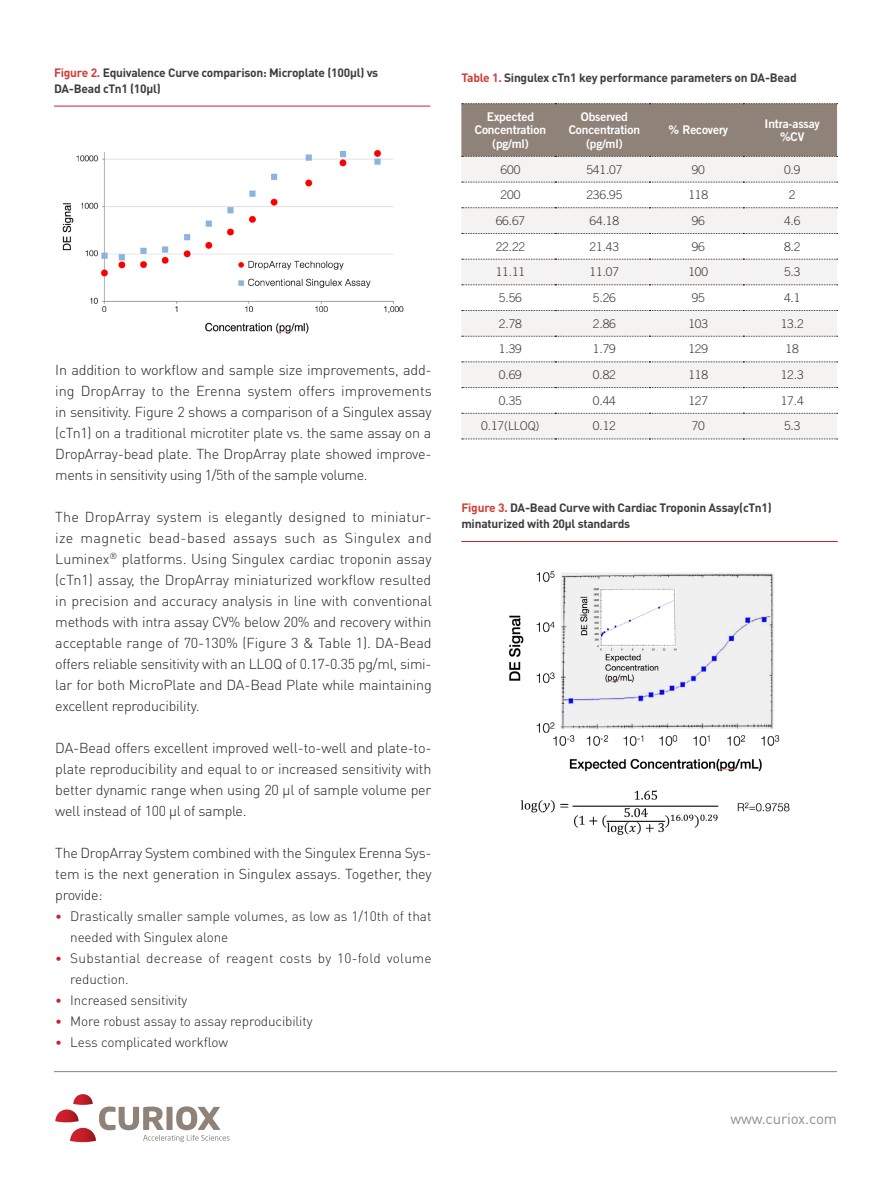
<style>
.page{position:relative;width:893px;height:1187px;background:#fff}
.page>*{position:absolute;margin:0;border:0;box-sizing:border-box;transform-origin:0 0}
.References{font:15px "DIN Pro";letter-spacing:-.01em;color:#978c84}
.Body_text_no_indent{font:300 14.25px/21px "DIN Pro";letter-spacing:-.02em;color:#231f20;text-align:justify}
.t1{font:300 13.5px/21px "DIN Pro";letter-spacing:-.01em;color:#231f20}
.t2{font:300 13.5px/21px "DIN Pro";letter-spacing:.02em;color:#231f20}
.t3{font:700 12px/16.5px "DIN Pro";letter-spacing:-.02em;color:#3e3e3f}
.References-2{font:300 12px "Trade Gothic LT Std";letter-spacing:-.01em;color:#3e3e3f}
.References-3{font:12px/13.5px "Trade Gothic LT Std Bd 2";letter-spacing:-.01em;color:#fff;text-align:center}
.s1{color:#d23d38}
.s2{font-size:12.9px;color:#ce202c}
</style>
<div class="page">
<img style="left:62px;top:149px;width:342px;height:185px">
<img style="left:508px;top:571px;width:282px;height:264px">
<hr style="left:54px;top:106px;width:376px;height:1px;background:#d2202f">
<hr style="left:461px;top:541px;width:377px;height:1px;background:#d2202f">
<svg style="left:461px;top:157px;width:376px;height:282px;fill:#f4f3f1"></svg>
<div style="left:461px;top:103px;width:377px;height:54px;background:#8f8279"></div>
<svg style="left:462px;top:182px;width:376px;height:1px"></svg>
<svg style="left:462px;top:207px;width:376px;height:1px"></svg>
<svg style="left:462px;top:233px;width:376px;height:1px"></svg>
<svg style="left:462px;top:259px;width:376px;height:1px"></svg>
<svg style="left:462px;top:284px;width:376px;height:1px"></svg>
<svg style="left:462px;top:310px;width:376px;height:1px"></svg>
<svg style="left:462px;top:336px;width:376px;height:1px"></svg>
<svg style="left:462px;top:361px;width:376px;height:1px"></svg>
<svg style="left:462px;top:387px;width:376px;height:1px"></svg>
<svg style="left:462px;top:413px;width:376px;height:1px"></svg>
<svg style="left:462px;top:438px;width:376px;height:1px"></svg>
<svg style="left:55px;top:1094px;width:175px;height:47px"></svg>
<hr style="left:54px;top:1071px;width:783px;height:1px;background:#8e837a">
<p class="t3" style="left:54px;top:63px;width:326px"><span class="s1">Figure 2.</span> Equivalence Curve comparison: Microplate (100µl) vs<br>DA-Bead cTn1 (10µl)</p>
<p class="Body_text_no_indent" style="left:55px;top:358px;width:378px">In addition to workflow and sample size improvements, add&shy;ing DropArray to the Erenna system offers improvements in sensitivity. Figure 2 shows a comparison of a Singulex assay (cTn1) on a traditional microtiter plate vs. the same assay on a DropArray-bead plate. The DropArray plate showed improve&shy;ments in sensitivity using 1/5th of the sample volume.</p>
<p class="Body_text_no_indent" style="left:55px;top:505px;width:378px">The DropArray system is elegantly designed to miniatur&shy;ize magnetic bead-based assays such as Singulex and Luminex<sup>®</sup> platforms. Using Singulex cardiac troponin assay (cTn1) assay, the DropArray miniaturized workflow resulted in precision and accuracy analysis in line with conventional methods with intra assay CV% below 20% and recovery within acceptable range of 70-130% (Figure 3 &amp; Table 1). DA-Bead offers reliable sensitivity with an LLOQ of 0.17-0.35 pg/ml, simi&shy;lar for both MicroPlate and DA-Bead Plate while maintaining excellent reproducibility.</p>
<p class="Body_text_no_indent" style="left:55px;top:736px;width:378px">DA-Bead offers excellent improved well-to-well and plate-to&shy;plate reproducibility and equal to or increased sensitivity with better dynamic range when using 20 μl of sample volume per well instead of 100 µl of sample.</p>
<p class="Body_text_no_indent" style="left:55px;top:841px;width:378px">The DropArray System combined with the Singulex Erenna Sys&shy;tem is the next generation in Singulex assays. Together, they provide:</p>
<p class="t1" style="left:70px;top:905px;width:363px;text-indent:-15px"><span class="s2">•</span> Drastically smaller sample volumes, as low as 1/10th of that needed with Singulex alone</p>
<p class="t2" style="left:70px;top:947px;width:363px;text-indent:-15px"><span class="s2">•</span> Substantial decrease of reagent costs by 10-fold volume reduction.</p>
<p class="t1" style="left:55px;top:989px;width:134px"><span class="s2">•</span> Increased sensitivity</p>
<p class="t1" style="left:55px;top:1010px;width:259px"><span class="s2">•</span> More robust assay to assay reproducibility</p>
<p class="t1" style="left:55px;top:1031px;width:174px"><span class="s2">•</span> Less complicated workflow</p>
<p class="t3" style="left:461px;top:69px;width:337px"><span class="s1">Table 1.</span> Singulex cTn1 key performance parameters on DA-Bead</p>
<p class="References-3" style="left:475px;top:110px;width:73px">Expected<br>Concentration (pg/ml)</p>
<p class="References-3" style="left:569px;top:110px;width:73px">Observed<br>Concentration (pg/ml)</p>
<p class="References-3" style="left:668px;top:123px;width:61px">% Recovery</p>
<p class="References-3" style="left:764px;top:116px;width:57px">Intra-assay %CV</p>
<p class="References-2" style="left:501px;top:162px;width:21px">600</p>
<p class="References-2" style="left:586px;top:162px;width:38px">541.07</p>
<p class="References-2" style="left:692px;top:162px;width:15px">90</p>
<p class="References-2" style="left:784px;top:162px;width:18px">0.9</p>
<p class="References-2" style="left:501px;top:188px;width:21px">200</p>
<p class="References-2" style="left:586px;top:188px;width:38px">236.95</p>
<p class="References-2" style="left:688px;top:188px;width:21px">118</p>
<p class="References-2" style="left:789px;top:188px;width:8px">2</p>
<p class="References-2" style="left:496px;top:213px;width:31px">66.67</p>
<p class="References-2" style="left:590px;top:213px;width:31px">64.18</p>
<p class="References-2" style="left:692px;top:213px;width:15px">96</p>
<p class="References-2" style="left:784px;top:213px;width:18px">4.6</p>
<p class="References-2" style="left:496px;top:239px;width:31px">22.22</p>
<p class="References-2" style="left:590px;top:239px;width:31px">21.43</p>
<p class="References-2" style="left:692px;top:239px;width:15px">96</p>
<p class="References-2" style="left:784px;top:239px;width:18px">8.2</p>
<p class="References-2" style="left:496px;top:265px;width:31px">11.11</p>
<p class="References-2" style="left:590px;top:265px;width:31px">11.07</p>
<p class="References-2" style="left:688px;top:265px;width:21px">100</p>
<p class="References-2" style="left:784px;top:265px;width:18px">5.3</p>
<p class="References-2" style="left:499px;top:290px;width:24px">5.56</p>
<p class="References-2" style="left:593px;top:290px;width:24px">5.26</p>
<p class="References-2" style="left:692px;top:290px;width:15px">95</p>
<p class="References-2" style="left:784px;top:290px;width:18px">4.1</p>
<p class="References-2" style="left:499px;top:316px;width:24px">2.78</p>
<p class="References-2" style="left:593px;top:316px;width:24px">2.86</p>
<p class="References-2" style="left:688px;top:316px;width:21px">103</p>
<p class="References-2" style="left:781px;top:316px;width:24px">13.2</p>
<p class="References-2" style="left:499px;top:342px;width:24px">1.39</p>
<p class="References-2" style="left:593px;top:342px;width:24px">1.79</p>
<p class="References-2" style="left:688px;top:342px;width:21px">129</p>
<p class="References-2" style="left:786px;top:342px;width:15px">18</p>
<p class="References-2" style="left:499px;top:367px;width:24px">0.69</p>
<p class="References-2" style="left:593px;top:367px;width:24px">0.82</p>
<p class="References-2" style="left:688px;top:367px;width:21px">118</p>
<p class="References-2" style="left:781px;top:367px;width:24px">12.3</p>
<p class="References-2" style="left:499px;top:393px;width:24px">0.35</p>
<p class="References-2" style="left:593px;top:393px;width:24px">0.44</p>
<p class="References-2" style="left:688px;top:393px;width:21px">127</p>
<p class="References-2" style="left:781px;top:393px;width:24px">17.4</p>
<p class="References-2" style="left:481px;top:419px;width:60px">0.17(LLOQ)</p>
<p class="References-2" style="left:593px;top:419px;width:24px">0.12</p>
<p class="References-2" style="left:692px;top:419px;width:15px">70</p>
<p class="References-2" style="left:784px;top:419px;width:18px">5.3</p>
<p class="t3" style="left:461px;top:499px;width:312px"><span class="s1">Figure 3.</span> DA-Bead Curve with Cardiac Troponin Assay(cTn1) minaturized with 20µl standards</p>
<p class="References" style="left:730px;top:1107px;width:108px">www.curiox.com</p>
</div>
